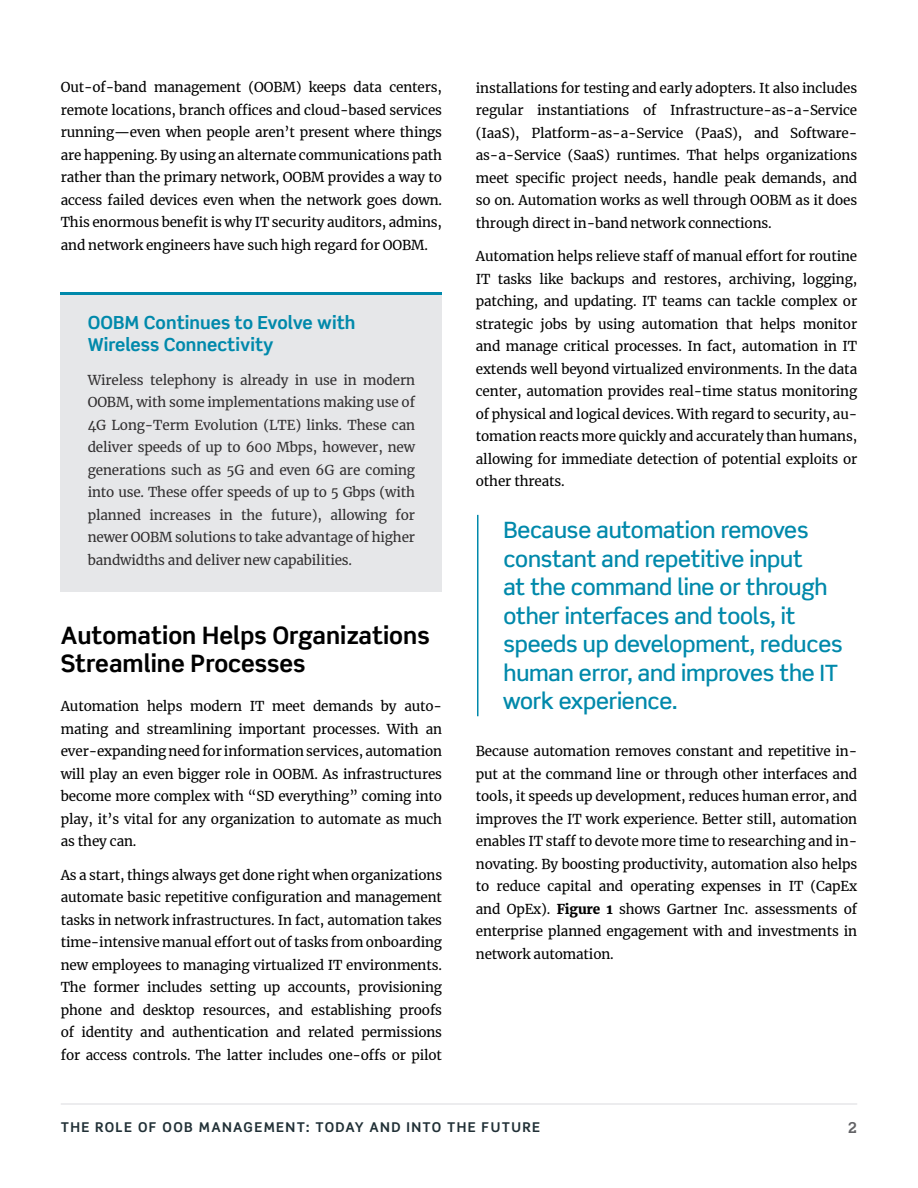
<style>
.page{position:relative;width:918px;height:1188px;background:#fff}
.page>*{position:absolute;margin:0;border:0;box-sizing:border-box;transform-origin:0 0}
.Heading_1{font:700 24px/28.5px "Scene Pro";color:#000}
.Pull_quote{font:500 22.5px/28.5px "Scene Pro";letter-spacing:-.01em;color:#0089ab}
.Sidebar_Callout_Head{font:700 18px/22.5px "Scene Pro";color:#0089ab}
.t1{font:700 15px "Scene Pro";color:#636366}
.Body{font:13.5px/22.5px "Merriweather";letter-spacing:-.01em;color:#000;text-align:justify}
.Sidebar_Callout_body{font:13.5px/22.5px "Merriweather";letter-spacing:-.01em;color:#312f30;text-align:justify}
.t2{font:700 13.5px "Scene Pro";letter-spacing:.1em;color:#213036}
.s1{font-weight:900}
</style>
<div class="page">
<hr style="left:61px;top:1103px;width:796px;height:2px;background:#e6e7e9">
<hr style="left:477px;top:515px;width:1px;height:201px;background:#0089ab">
<div style="left:61px;top:292px;width:381px;height:300px;background:#e6e7e9"></div>
<hr style="left:61px;top:292px;width:381px;height:3px;background:#0089ab">
<p class="Body" style="left:61px;top:76px;width:383px">Out-of-band management (OOBM) keeps data centers, remote locations, branch offices and cloud-based services running—even when people aren’t present where things are happening. By using an alternate communications path rather than the primary network, OOBM provides a way to access failed devices even when the network goes down.<br>This enormous benefit is why IT security auditors, admins, and network engineers have such high regard for OOBM.</p>
<p class="Sidebar_Callout_Head" style="left:88px;top:311px;width:269px">OOBM Continues to Evolve with<br>Wireless Connectivity</p>
<p class="Sidebar_Callout_body" style="left:88px;top:368px;width:329px">Wireless telephony is already in use in modern OOBM, with some implementations making use of 4G Long-Term Evolution (LTE) links. These can deliver speeds of up to 600 Mbps, however, new generations such as 5G and even 6G are coming into use. These offer speeds of up to 5 Gbps (with planned increases in the future), allowing for newer OOBM solutions to take advantage of higher bandwidths and deliver new capabilities.</p>
<p class="Heading_1" style="left:61px;top:620px;width:370px">Automation Helps Organizations<br>Streamline Processes</p>
<p class="Body" style="left:61px;top:694px;width:383px">Automation helps modern IT meet demands by auto&shy;mating and streamlining important processes. With an ever-expanding need for information services, automation will play an even bigger role in OOBM. As infrastructures become more complex with “SD everything” coming into play, it’s vital for any organization to automate as much as they can.</p>
<p class="Body" style="left:61px;top:863px;width:383px">As a start, things always get done right when organizations automate basic repetitive configuration and management tasks in network infrastructures. In fact, automation takes time-intensive manual effort out of tasks from onboarding new employees to managing virtualized IT environments.<br>The former includes setting up accounts, provisioning phone and desktop resources, and establishing proofs of identity and authentication and related permissions for access controls. The latter includes one-offs or pilot</p>
<p class="Body" style="left:476px;top:76px;width:383px">installations for testing and early adopters. It also includes regular instantiations of Infrastructure-as-a-Service (IaaS), Platform-as-a-Service (PaaS), and Software&shy;as-a-Service (SaaS) runtimes. That helps organizations meet specific project needs, handle peak demands, and so on. Automation works as well through OOBM as it does through direct in-band network connections.</p>
<p class="Body" style="left:476px;top:244px;width:383px">Automation helps relieve staff of manual effort for routine IT tasks like backups and restores, archiving, logging, patching, and updating. IT teams can tackle complex or strategic jobs by using automation that helps monitor and manage critical processes. In fact, automation in IT extends well beyond virtualized environments. In the data center, automation provides real-time status monitoring of physical and logical devices. With regard to security, au&shy;tomation reacts more quickly and accurately than humans, allowing for immediate detection of potential exploits or other threats.</p>
<p class="Pull_quote" style="left:503px;top:516px;width:341px">Because automation removes constant and repetitive input<br>at the command line or through other interfaces and tools, it speeds up development, reduces human error, and improves the IT work experience.</p>
<p class="Body" style="left:476px;top:739px;width:383px">Because automation removes constant and repetitive in&shy;put at the command line or through other interfaces and tools, it speeds up development, reduces human error, and improves the IT work experience. Better still, automation enables IT staff to devote more time to researching and in&shy;novating. By boosting productivity, automation also helps to reduce capital and operating expenses in IT (CapEx and OpEx). <span class="s1">Figure 1</span> shows Gartner Inc. assessments of enterprise planned engagement with and investments in network automation.</p>
<p class="t2" style="left:61px;top:1118px;width:481px">THE ROLE OF OOB MANAGEMENT: TODAY AND INTO THE FUTURE</p>
<p class="t1" style="left:848px;top:1118px;width:11px">2</p>
</div>
